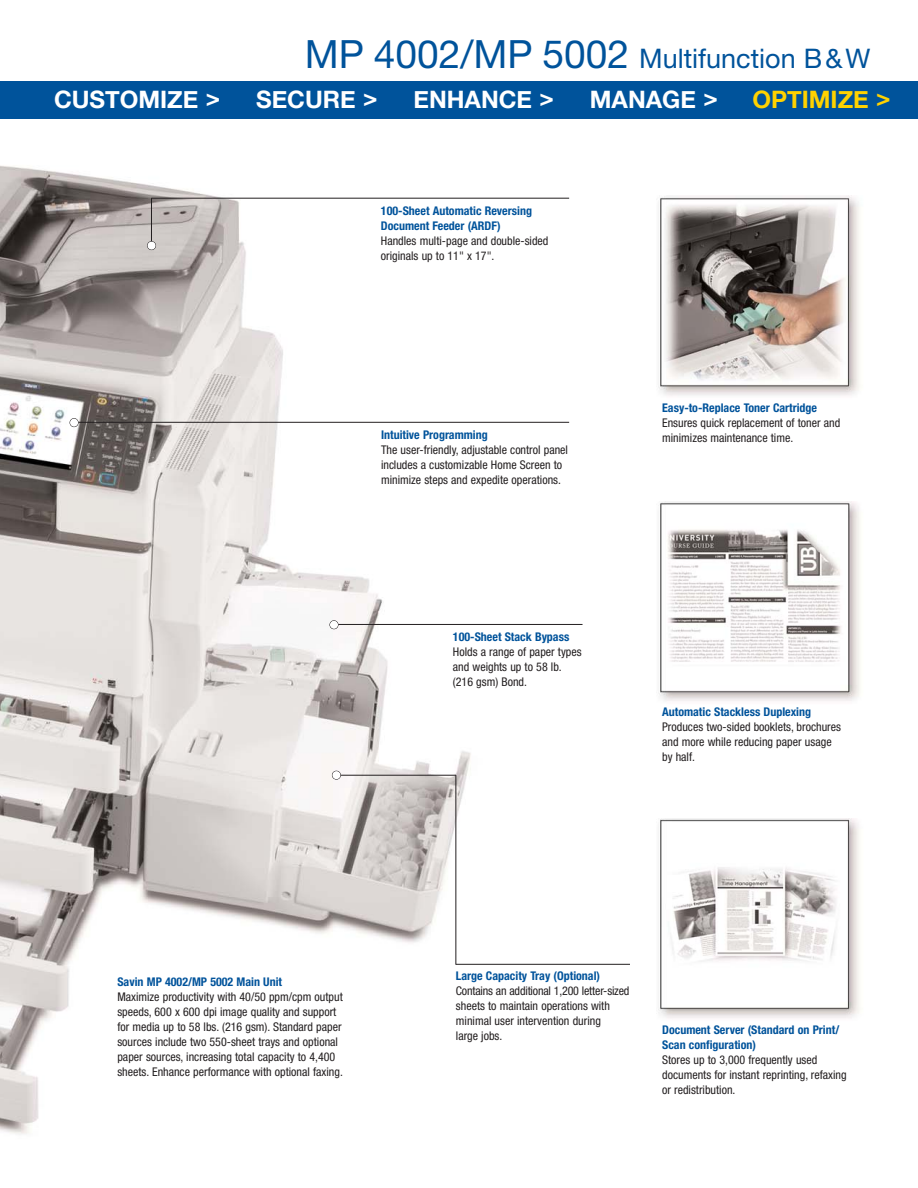
<style>
.page{position:relative;width:918px;height:1188px;background:#fff}
.page>*{position:absolute;margin:0;border:0;box-sizing:border-box;transform-origin:0 0}
.t1{font:27px "Helvetica Neue";color:#00539b}
.t2{font:700 24px "Helvetica Neue";color:#fff}
.t3{font:700 24px "Helvetica Neue";color:#ffd200}
.t4{font:condensed 12px/15px "Helvetica Neue";color:#231f20}
.t5{font:700 condensed 12px/15px "Helvetica Neue";color:#00539b}
.s1{font-size:39px}
</style>
<div class="page">
<img style="left:658px;top:501px;width:202px;height:200px">
<img style="left:658px;top:818px;width:202px;height:200px">
<img style="left:658px;top:196px;width:202px;height:200px">
<div style="left:0;top:81px;width:918px;height:37px;background:#00539b"></div>
<img style="left:0;top:165px;width:497px;height:969px">
<hr style="left:73px;top:422px;width:496px;height:1px;background:#231f20">
<div style="left:70px;top:418px;width:8px;height:9px;background:#fff;border-radius:50%"></div>
<div style="left:70px;top:418px;width:9px;height:9px;border:1px solid #231f20;border-radius:50%"></div>
<hr style="left:335px;top:624px;width:248px;height:1px;background:#231f20">
<div style="left:330px;top:620px;width:8px;height:9px;background:#fff;border-radius:50%"></div>
<div style="left:329px;top:620px;width:10px;height:9px;border:1px solid #231f20;border-radius:50%"></div>
<hr style="left:456px;top:964px;width:174px;height:1px;background:#231f20">
<hr style="left:336px;top:775px;width:120px;height:1px;background:#231f20">
<hr style="left:456px;top:775px;width:1px;height:190px;background:#231f20">
<div style="left:332px;top:771px;width:9px;height:9px;background:#fff;border-radius:50%"></div>
<div style="left:332px;top:771px;width:9px;height:9px;border:1px solid #231f20;border-radius:50%"></div>
<hr style="left:151px;top:198px;width:418px;height:1px;background:#231f20">
<hr style="left:151px;top:198px;width:1px;height:48px;background:#231f20">
<div style="left:147px;top:241px;width:9px;height:9px;background:#fff;border-radius:50%"></div>
<div style="left:147px;top:241px;width:9px;height:9px;border:1px solid #231f20;border-radius:50%"></div>
<h1 class="t1" style="left:305px;top:49px;width:567px"><span class="s1">MP 4002/MP 5002</span> Multifunction B&amp;W</h1>
<h2 class="t2" style="left:54px;top:84px;width:168px">CUSTOMIZE &gt;</h2>
<h2 class="t2" style="left:256px;top:84px;width:123px">SECURE &gt;</h2>
<h2 class="t2" style="left:413px;top:84px;width:142px">ENHANCE &gt;</h2>
<h2 class="t2" style="left:590px;top:84px;width:129px">MANAGE &gt;</h2>
<h2 class="t3" style="left:752px;top:84px;width:140px">OPTIMIZE &gt;</h2>
<p class="t5" style="left:381px;top:204px;width:153px">100-Sheet Automatic Reversing<br>Document Feeder (ARDF)</p>
<p class="t4" style="left:381px;top:234px;width:169px">Handles multi-page and double-sided originals up to 11" x 17".</p>
<p class="t5" style="left:381px;top:428px;width:108px">Intuitive Programming</p>
<p class="t4" style="left:381px;top:443px;width:189px">The user-friendly, adjustable control panel includes a customizable Home Screen to minimize steps and expedite operations.</p>
<p class="t5" style="left:453px;top:630px;width:118px">100-Sheet Stack Bypass</p>
<p class="t4" style="left:453px;top:645px;width:130px">Holds a range of paper types and weights up to 58 lb. (216 gsm) Bond.</p>
<p class="t5" style="left:662px;top:401px;width:157px">Easy-to-Replace Toner Cartridge</p>
<p class="t4" style="left:662px;top:416px;width:180px">Ensures quick replacement of toner and minimizes maintenance time.</p>
<p class="t5" style="left:662px;top:705px;width:150px">Automatic Stackless Duplexing</p>
<p class="t4" style="left:662px;top:720px;width:180px">Produces two-sided booklets, brochures and more while reducing paper usage by half.</p>
<p class="t5" style="left:117px;top:975px;width:166px">Savin MP 4002/MP 5002 Main Unit</p>
<p class="t4" style="left:117px;top:990px;width:227px">Maximize productivity with 40/50 ppm/cpm output speeds, 600 x 600 dpi image quality and support for media up to 58 lbs. (216 gsm). Standard paper sources include two 550-sheet trays and optional paper sources, increasing total capacity to 4,400 sheets. Enhance performance with optional faxing.</p>
<p class="t5" style="left:456px;top:969px;width:146px">Large Capacity Tray (Optional)</p>
<p class="t4" style="left:456px;top:984px;width:175px">Contains an additional 1,200 letter-sized sheets to maintain operations with minimal user intervention during<br>large jobs.</p>
<p class="t5" style="left:662px;top:1024px;width:179px">Document Server (Standard on Print/<br>Scan configuration)</p>
<p class="t4" style="left:662px;top:1054px;width:186px">Stores up to 3,000 frequently used documents for instant reprinting, refaxing or redistribution.</p>
</div>
